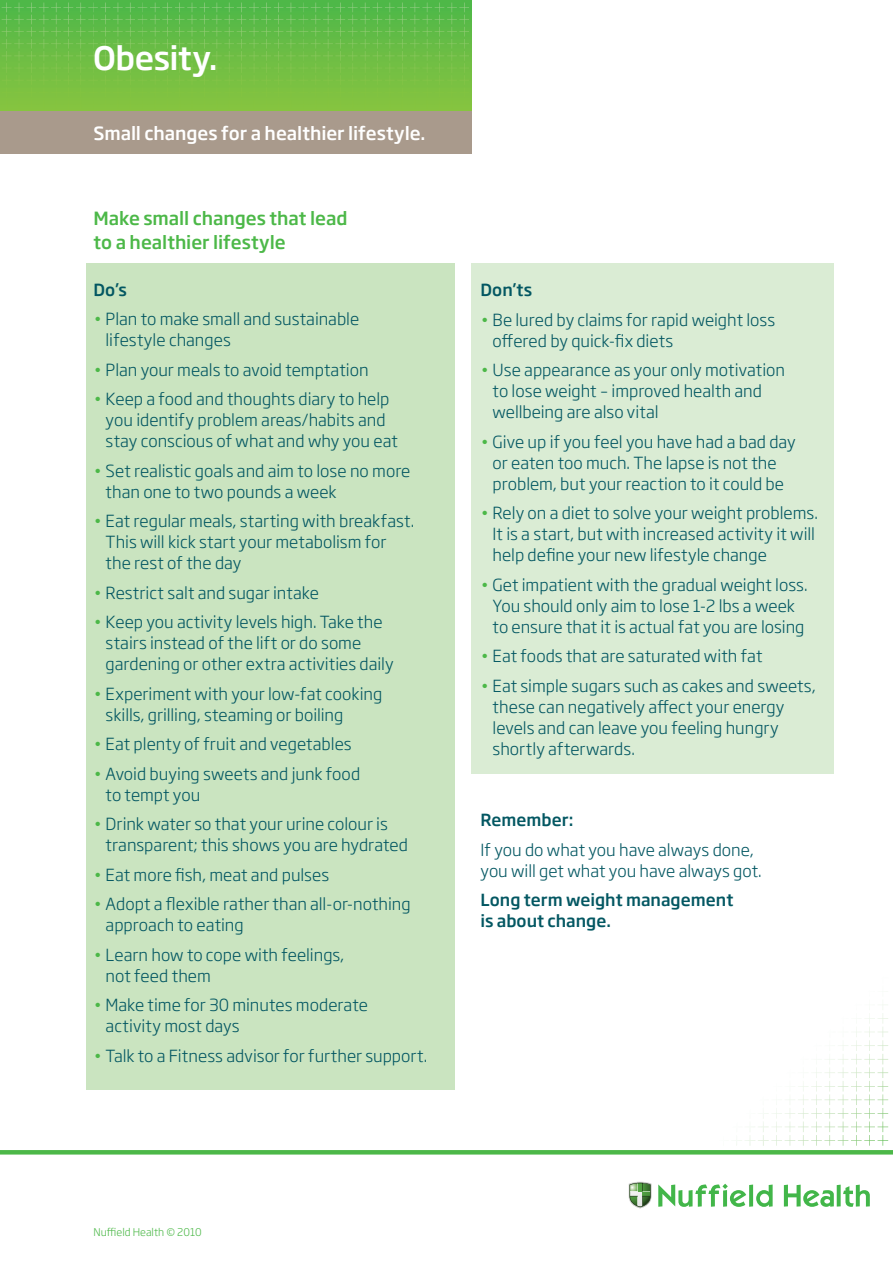
<style>
.page{position:relative;width:893px;height:1263px;background:#fff}
.page>*{position:absolute;margin:0;border:0;box-sizing:border-box;transform-origin:0 0}
.t1{font:500 31.95px "Soho Gothic Pro";letter-spacing:-.015em;color:#fff}
.Sub_head{font:500 18px/24px "Soho Gothic Pro";letter-spacing:-.005em;color:#4cb848}
.Sub_head-2{font:500 18px "Soho Gothic Pro";letter-spacing:-.005em;color:#fff}
.Body{font:300 16.5px/21px "Soho Gothic Pro";color:#035762}
.Body-2{font:500 16.5px/21px "Soho Gothic Pro";color:#035762}
.t2{font:300 10.5px "Soho Gothic Pro";color:#4cb848}
.s1{color:#4cb848}
</style>
<div class="page">
<div style="left:471px;top:264px;width:362px;height:510px;background:#daecd4"></div>
<div style="left:86px;top:264px;width:369px;height:826px;background:#cae4c0"></div>
<svg style="left:736px;top:1004px;width:152px;height:142px"></svg>
<hr style="left:0;top:1150px;width:893px;height:4px;background:#4cb848">
<svg style="left:658px;top:1184px;width:115px;height:23px"></svg>
<svg style="left:784px;top:1184px;width:86px;height:23px"></svg>
<svg style="left:629px;top:1182px;width:22px;height:26px"></svg>
<svg style="left:0;top:0;width:471px;height:112px;background:#73be45"></svg>
<img style="left:2px;top:3px;width:331px;height:21px">
<img style="left:335px;top:3px;width:72px;height:70px">
<img style="left:410px;top:3px;width:59px;height:82px">
<div style="left:0;top:112px;width:471px;height:42px;background:#a99a8c"></div>
<p class="t1" style="left:93px;top:33px;width:126px">Obesity.</p>
<p class="Sub_head-2" style="left:94px;top:119px;width:334px">Small changes for a healthier lifestyle.</p>
<p class="Sub_head" style="left:94px;top:206px;width:255px">Make small changes that lead to a healthier lifestyle</p>
<p class="Body-2" style="left:94px;top:278px;width:35px">Do’s</p>
<p class="Body" style="left:106px;top:308px;width:255px;text-indent:-12px"><span class="s1">•</span> Plan to make small and sustainable lifestyle changes</p>
<p class="Body" style="left:94px;top:358px;width:277px"><span class="s1">•</span> Plan your meals to avoid temptation</p>
<p class="Body" style="left:106px;top:388px;width:294px;text-indent:-12px"><span class="s1">•</span> Keep a food and thoughts diary to help you identify problem areas/habits and stay conscious of what and why you eat</p>
<p class="Body" style="left:106px;top:459px;width:306px;text-indent:-12px"><span class="s1">•</span> Set realistic goals and aim to lose no more than one to two pounds a week</p>
<p class="Body" style="left:106px;top:510px;width:310px;text-indent:-12px"><span class="s1">•</span> Eat regular meals, starting with breakfast.<br>This will kick start your metabolism for the rest of the day</p>
<p class="Body" style="left:94px;top:581px;width:227px"><span class="s1">•</span> Restrict salt and sugar intake</p>
<p class="Body" style="left:106px;top:611px;width:289px;text-indent:-12px"><span class="s1">•</span> Keep you activity levels high. Take the stairs instead of the lift or do some gardening or other extra activities daily</p>
<p class="Body" style="left:106px;top:682px;width:278px;text-indent:-12px"><span class="s1">•</span> Experiment with your low-fat cooking skills, grilling, steaming or boiling</p>
<p class="Body" style="left:94px;top:733px;width:260px"><span class="s1">•</span> Eat plenty of fruit and vegetables</p>
<p class="Body" style="left:106px;top:762px;width:256px;text-indent:-12px"><span class="s1">•</span> Avoid buying sweets and junk food to tempt you</p>
<p class="Body" style="left:106px;top:813px;width:304px;text-indent:-12px"><span class="s1">•</span> Drink water so that your urine colour is transparent; this shows you are hydrated</p>
<p class="Body" style="left:94px;top:863px;width:237px"><span class="s1">•</span> Eat more fish, meat and pulses</p>
<p class="Body" style="left:106px;top:893px;width:306px;text-indent:-12px"><span class="s1">•</span> Adopt a flexible rather than all-or-nothing approach to eating</p>
<p class="Body" style="left:106px;top:943px;width:240px;text-indent:-12px"><span class="s1">•</span> Learn how to cope with feelings, not feed them</p>
<p class="Body" style="left:106px;top:994px;width:264px;text-indent:-12px"><span class="s1">•</span> Make time for 30 minutes moderate activity most days</p>
<p class="Body" style="left:94px;top:1044px;width:335px"><span class="s1">•</span> Talk to a Fitness advisor for further support.</p>
<p class="Body-2" style="left:480px;top:279px;width:53px">Don’ts</p>
<p class="Body" style="left:493px;top:308px;width:284px;text-indent:-12px"><span class="s1">•</span> Be lured by claims for rapid weight loss offered by quick-fix diets</p>
<p class="Body" style="left:493px;top:359px;width:294px;text-indent:-12px"><span class="s1">•</span> Use appearance as your only motivation to lose weight – improved health and wellbeing are also vital</p>
<p class="Body" style="left:480px;top:430px;width:317px;text-align:center"><span class="s1">•</span> Give up if you feel you have had a bad day or eaten too much. The lapse is not the problem, but your reaction to it could be</p>
<p class="Body" style="left:493px;top:502px;width:327px;text-indent:-12px"><span class="s1">•</span> Rely on a diet to solve your weight problems.<br>It is a start, but with increased activity it will help define your new lifestyle change</p>
<p class="Body" style="left:480px;top:573px;width:329px;text-align:center"><span class="s1">•</span> Get impatient with the gradual weight loss.<br>You should only aim to lose 1-2 lbs a week<br>to ensure that it is actual fat you are losing</p>
<p class="Body" style="left:480px;top:645px;width:284px"><span class="s1">•</span> Eat foods that are saturated with fat</p>
<p class="Body" style="left:493px;top:674px;width:325px;text-indent:-12px"><span class="s1">•</span> Eat simple sugars such as cakes and sweets, these can negatively affect your energy levels and can leave you feeling hungry shortly afterwards.</p>
<p class="Body-2" style="left:480px;top:809px;width:94px">Remember:</p>
<p class="Body" style="left:480px;top:838px;width:283px">If you do what you have always done, you will get what you have always got.</p>
<p class="Body-2" style="left:480px;top:889px;width:254px">Long term weight management is about change.</p>
<p class="t2" style="left:94px;top:1224px;width:110px">Nuffield Health © 2010</p>
</div>
